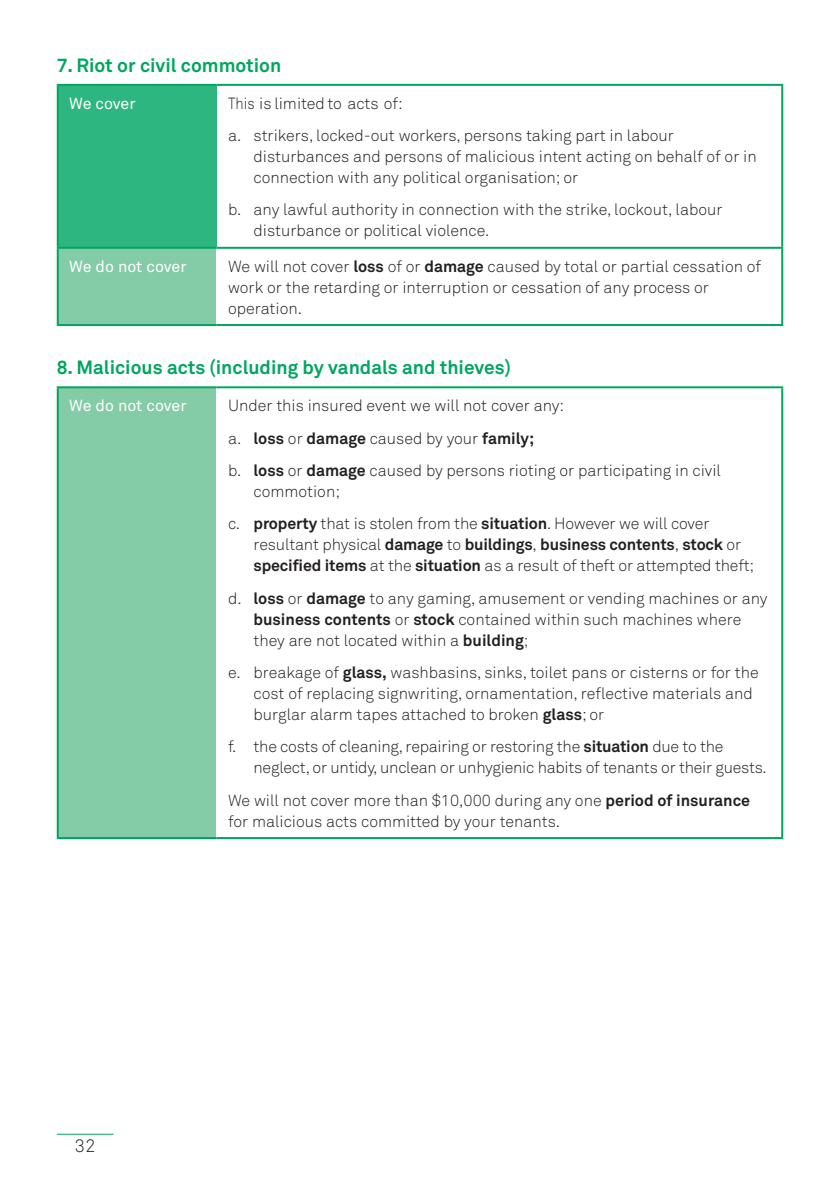
<style>
.page{position:relative;width:840px;height:1191px;background:#fff}
.page>*{position:absolute;margin:0;border:0;box-sizing:border-box;transform-origin:0 0}
.t1{font:700 19px "Akkurat Std";color:#00a65f}
.t2{font:300 18px "Akkurat Std";color:#231f20}
.t3{font:300 16px/21px "Akkurat Std";color:#231f20}
.t4{font:300 16px/32.4px "Akkurat Std";color:#231f20;scale:.88 1}
.t5{font:16px "Akkurat Std";letter-spacing:-.005em;color:#fff}
.s1{font-weight:700}
</style>
<div class="page">
<div style="left:58px;top:85px;width:158px;height:163px;background:#2eb681"></div>
<div style="left:58px;top:248px;width:158px;height:77px;background:#84cba7"></div>
<hr style="left:216px;top:84px;width:566px;height:2px;background:#00a65f">
<hr style="left:57px;top:84px;width:159px;height:2px;background:#00a65f">
<hr style="left:57px;top:86px;width:2px;height:161px;background:#00a65f">
<hr style="left:780px;top:86px;width:2px;height:161px;background:#00a65f">
<hr style="left:57px;top:249px;width:2px;height:75px;background:#00a65f">
<hr style="left:780px;top:249px;width:2px;height:75px;background:#00a65f">
<hr style="left:57px;top:324px;width:159px;height:2px;background:#00a65f">
<hr style="left:216px;top:324px;width:566px;height:2px;background:#00a65f">
<hr style="left:57px;top:247px;width:159px;height:2px;background:#00a65f">
<hr style="left:216px;top:247px;width:566px;height:2px;background:#00a65f">
<div style="left:58px;top:387px;width:158px;height:451px;background:#84cba7"></div>
<hr style="left:57px;top:388px;width:2px;height:449px;background:#00a65f">
<hr style="left:780px;top:388px;width:2px;height:449px;background:#00a65f">
<hr style="left:57px;top:837px;width:159px;height:2px;background:#00a65f">
<hr style="left:216px;top:837px;width:566px;height:2px;background:#00a65f">
<hr style="left:57px;top:386px;width:159px;height:2px;background:#00a65f">
<hr style="left:216px;top:386px;width:566px;height:2px;background:#00a65f">
<hr style="left:57px;top:1133px;width:56px;height:1px;background:#00a65f">
<p class="t1" style="left:57px;top:53px;width:226px">7. Riot or civil commotion</p>
<p class="t5" style="left:69px;top:94px;width:68px">We cover</p>
<p class="t4" style="left:228px;top:87px;width:508px">This is limited to acts of:<br>a. strikers, locked-out workers, persons taking part in labour</p>
<p class="t3" style="left:253px;top:146px;width:504px">disturbances and persons of malicious intent acting on behalf of or in connection with any political organisation; or</p>
<p class="t3" style="left:253px;top:199px;width:470px;text-indent:-26px">b. any lawful authority in connection with the strike, lockout, labour disturbance or political violence.</p>
<p class="t5" style="left:69px;top:257px;width:119px">We do not cover</p>
<p class="t3" style="left:228px;top:255px;width:534px">We will not cover <span class="s1">loss</span> of or <span class="s1">damage</span> caused by total or partial cessation of work or the retarding or interruption or cessation of any process or operation.</p>
<p class="t1" style="left:57px;top:356px;width:455px">8. Malicious acts (including by vandals and thieves)</p>
<p class="t5" style="left:69px;top:396px;width:119px">We do not cover</p>
<p class="t3" style="left:228px;top:389px;width:494px;line-height:32.4px">Under this insured event we will not cover any:<br>a. <span class="s1">loss</span> or <span class="s1">damage</span> caused by your <span class="s1">family;<br></span>b. <span class="s1">loss</span> or <span class="s1">damage</span> caused by persons rioting or participating in civil</p>
<p class="t3" style="left:228px;top:475px;width:482px;line-height:32.4px;text-indent:26px">commotion;<br>c. <span class="s1">property</span> that is stolen from the <span class="s1">situation</span>. However we will cover</p>
<p class="t3" style="left:253px;top:534px;width:502px">resultant physical <span class="s1">damage</span> to <span class="s1">buildings</span>, <span class="s1">business contents</span>, <span class="s1">stock</span> or <span class="s1">specified items</span> at the <span class="s1">situation</span> as a result of theft or attempted theft;</p>
<p class="t3" style="left:253px;top:587px;width:515px;text-indent:-26px">d. <span class="s1">loss</span> or <span class="s1">damage</span> to any gaming, amusement or vending machines or any <span class="s1">business contents</span> or <span class="s1">stock</span> contained within such machines where they are not located within a <span class="s1">building</span>;</p>
<p class="t3" style="left:253px;top:662px;width:506px;text-indent:-26px">e. breakage of <span class="s1">glass,</span> washbasins, sinks, toilet pans or cisterns or for the cost of replacing signwriting, ornamentation, reflective materials and burglar alarm tapes attached to broken <span class="s1">glass</span>; or</p>
<p class="t3" style="left:253px;top:736px;width:514px;text-indent:-26px">f. the costs of cleaning, repairing or restoring the <span class="s1">situation</span> due to the neglect, or untidy, unclean or unhygienic habits of tenants or their guests.</p>
<p class="t3" style="left:228px;top:789px;width:523px">We will not cover more than $10,000 during any one <span class="s1">period of insurance </span>for malicious acts committed by your tenants.</p>
<p class="t2" style="left:75px;top:1135px;width:22px">32</p>
</div>
